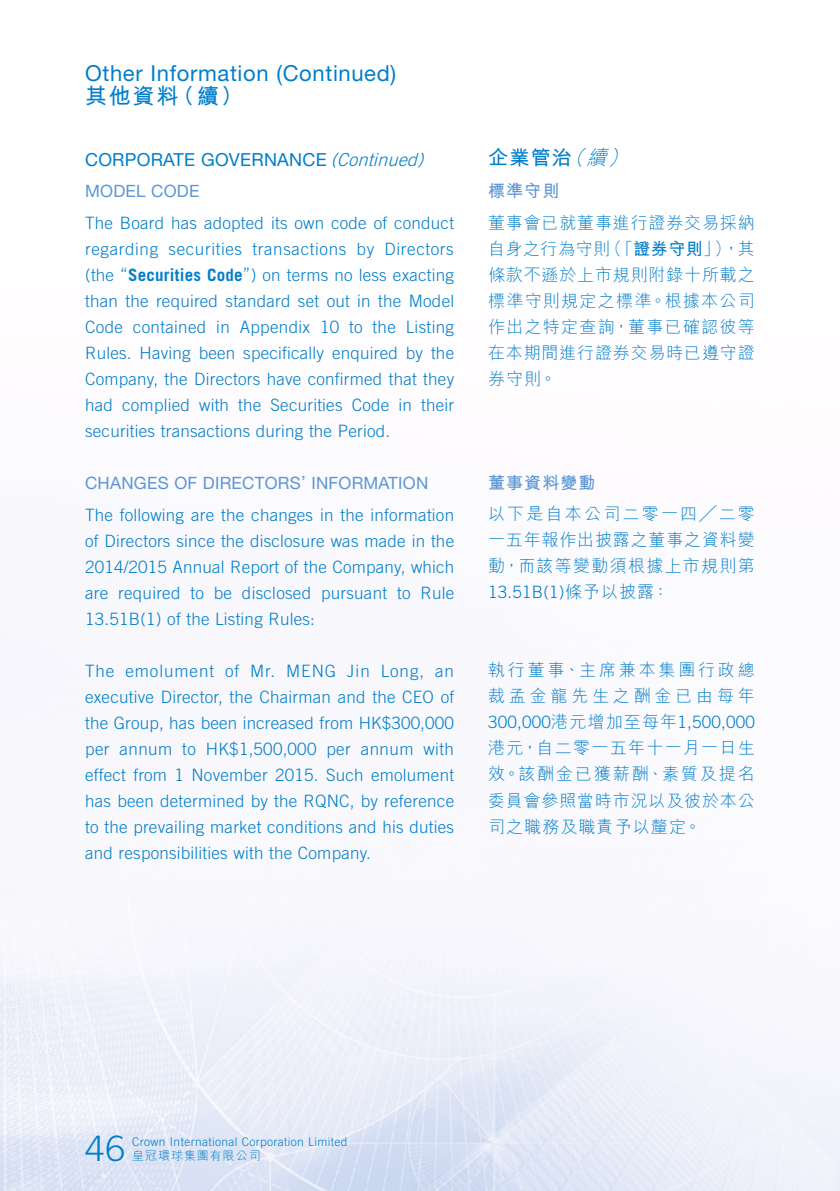
<style>
.page{position:relative;width:840px;height:1191px;background:#fff}
.page>*{position:absolute;margin:0;border:0;box-sizing:border-box;transform-origin:0 0}
.t1{font:300 35px "Trade Gothic LT Std";color:#007eca}
.t2{font:22px "Helvetica Neue LT Std";letter-spacing:.03em;color:#007eca}
.t3{font:700 22px "M Hei HK";color:#007eca}
.C_Heading_1{font:700 20px "M Hei HK";color:#007eca}
.Heading_1{font:18px "Helvetica Neue LT Std";letter-spacing:.015em;color:#007eca}
.Body_Text{font:300 17px/26px "Trade Gothic LT Std";letter-spacing:.015em;color:#007eca;text-align:justify}
.C_Body_Text{font:300 17px/26px "M Hei HK";letter-spacing:.075em;color:#007eca;text-align:justify}
.Heading_2{font:17px "Helvetica Neue LT Std";letter-spacing:.015em;color:#5c96d5}
.C_Heading_2{font:700 17px "M Hei HK";letter-spacing:.065em;color:#5c96d5}
.t4{font:300 12px "Trade Gothic LT Std";letter-spacing:.03em;color:#007eca}
.t5{font:300 12px "M Hei HK";letter-spacing:.08em;color:#007eca}
.s1{font-family:"Trade Gothic LT Std";font-weight:300;font-style:italic}
.s2{font-weight:700}
.s3{font-weight:300;font-style:italic}
.s4{font-family:"Trade Gothic LT Std"}
</style>
<div class="page">
<img style="left:0;top:932px;width:839px;height:259px">
<p class="t2" style="left:85px;top:60px;width:312px">Other Information (Continued)</p>
<p class="t3" style="left:85px;top:80px;width:159px">其他資料（續）</p>
<p class="Heading_1" style="left:85px;top:148px;width:345px">CORPORATE GOVERNANCE <span class="s1">(Continued)</span></p>
<p class="Heading_2" style="left:85px;top:181px;width:116px">MODEL CODE</p>
<p class="Body_Text" style="left:85px;top:210px;width:370px">The Board has adopted its own code of conduct regarding securities transactions by Directors (the “<span class="s2">Securities Code</span>”) on terms no less exacting than the required standard set out in the Model Code contained in Appendix 10 to the Listing Rules. Having been specifically enquired by the Company, the Directors have confirmed that they had complied with the Securities Code in their securities transactions during the Period.</p>
<p class="Heading_2" style="left:85px;top:473px;width:344px">CHANGES OF DIRECTORS’ INFORMATION</p>
<p class="Body_Text" style="left:85px;top:501px;width:370px">The following are the changes in the information of Directors since the disclosure was made in the 2014/2015 Annual Report of the Company, which are required to be disclosed pursuant to Rule 13.51B(1) of the Listing Rules:</p>
<p class="Body_Text" style="left:85px;top:657px;width:370px">The emolument of Mr. MENG Jin Long, an executive Director, the Chairman and the CEO of the Group, has been increased from HK$300,000 per annum to HK$1,500,000 per annum with effect from 1 November 2015. Such emolument has been determined by the RQNC, by reference to the prevailing market conditions and his duties and responsibilities with the Company.</p>
<p class="C_Heading_1" style="left:488px;top:143px;width:146px">企業管治<span class="s3">（續）</span></p>
<p class="C_Heading_2" style="left:488px;top:178px;width:73px">標準守則</p>
<p class="C_Body_Text" style="left:488px;top:209px;width:268px">董事會已就董事進行證券交易採納自身之行為守則（「<span class="s2">證券守則</span>」），其條款不遜於上市規則附錄十所載之標準守則規定之標準。根據本公司作出之特定查詢，董事已確認彼等在本期間進行證券交易時已遵守證券守則。</p>
<p class="C_Heading_2" style="left:488px;top:470px;width:109px">董事資料變動</p>
<p class="C_Body_Text" style="left:488px;top:501px;width:268px">以下是自本公司二零一四╱二零一五年報作出披露之董事之資料變動，而該等變動須根據上市規則第<span class="s4">13.51B(1)</span>條予以披露：</p>
<p class="C_Body_Text" style="left:488px;top:657px;width:268px">執行董事、主席兼本集團行政總裁孟金龍先生之酬金已由每年<span class="s4">300,000</span>港元增加至每年<span class="s4">1,500,000</span>港元，自二零一五年十一月一日生效。該酬金已獲薪酬、素質及提名委員會參照當時市況以及彼於本公司之職務及職責予以釐定。</p>
<h1 class="t1" style="left:85px;top:1128px;width:41px">46</h1>
<p class="t4" style="left:132px;top:1134px;width:217px">Crown International Corporation Limited</p>
<p class="t5" style="left:132px;top:1149px;width:130px">皇冠環球集團有限公司</p>
</div>
